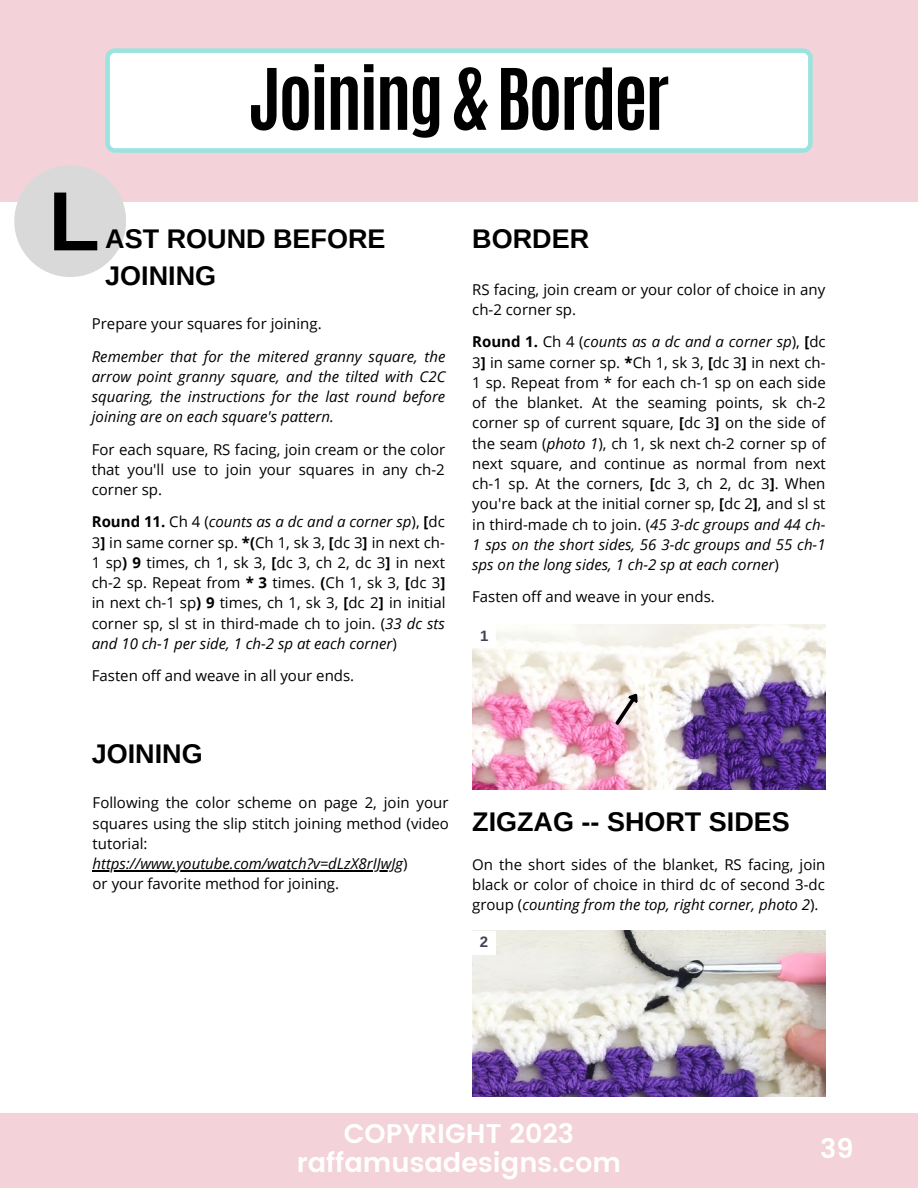
<style>
.page{position:relative;width:918px;height:1188px;background:#fff}
.page>*{position:absolute;margin:0;border:0;box-sizing:border-box;transform-origin:0 0}
.t1{font:700 84px "Arimo";color:#000}
.t2{font:700 72px "Antonio";letter-spacing:-.035em;color:#000}
.t3{font:700 27px "Arimo";color:#000}
.t4{font:600 27px/29.2px "Poppins";color:#fff;text-align:center}
.t5{font:15px/20.2px "Open Sans";color:#000;text-align:justify}
.t6{font:italic 15px/20.2px "Open Sans";color:#000;text-align:justify}
.t7{font:700 15px "Arimo";color:#414253}
.s1{font-weight:700}
.s2{font-style:italic}
.s3{font-style:normal}
</style>
<div class="page">
<div style="left:0;top:1114px;width:918px;height:74px;background:#f3d3d9"></div>
<div style="left:0;top:0;width:918px;height:201px;background:#f3d3d9"></div>
<svg style="left:105px;top:48px;width:708px;height:105px;background:#f5fbfb"></svg>
<div style="left:14px;top:165px;width:112px;height:112px;background:#d9d9d9;border-radius:50%"></div>
<hr style="left:93px;top:870px;width:310px;height:1px;background:#000">
<img style="left:472px;top:625px;width:354px;height:165px">
<div style="left:472px;top:625px;width:24px;height:23px;background:#fff"></div>
<img style="left:472px;top:931px;width:353px;height:165px">
<div style="left:472px;top:931px;width:24px;height:23px;background:#fff"></div>
<svg style="left:615px;top:694px;width:23px;height:31px"></svg>
<p class="t2" style="left:249px;top:48px;width:422px">Joining&amp;Border</p>
<p class="t1" style="left:49px;top:174px;width:53px">L</p>
<p class="t3" style="left:105px;top:224px;width:282px">AST ROUND BEFORE</p>
<p class="t3" style="left:105px;top:261px;width:112px">JOINING</p>
<p class="t5" style="left:92px;top:313px;width:231px">Prepare your squares for joining.</p>
<p class="t6" style="left:92px;top:346px;width:355px">Remember that for the mitered granny square, the arrow point granny square, and the tilted with C2C squaring, the instructions for the last round before joining are on each square's pattern.</p>
<p class="t5" style="left:92px;top:439px;width:355px">For each square, RS facing, join cream or the color that you'll use to join your squares in any ch-2 corner sp.</p>
<p class="t5" style="left:92px;top:511px;width:355px"><span class="s1">Round 11.</span> Ch 4 (<span class="s2">counts as a dc and a corner sp</span>), <span class="s1">[</span>dc 3<span class="s1">]</span> in same corner sp. <span class="s1">*(</span>Ch 1, sk 3, <span class="s1">[</span>dc 3<span class="s1">]</span> in next ch-1 sp<span class="s1">) 9</span> times, ch 1, sk 3, <span class="s1">[</span>dc 3, ch 2, dc 3<span class="s1">]</span> in next ch-2 sp. Repeat from <span class="s1">* 3</span> times. <span class="s1">(</span>Ch 1, sk 3, <span class="s1">[</span>dc 3<span class="s1">] </span>in next ch-1 sp<span class="s1">) 9</span> times, ch 1, sk 3, <span class="s1">[</span>dc 2<span class="s1">]</span> in initial corner sp, sl st in third-made ch to join. (<span class="s2">33 dc sts and 10 ch-1 per side, 1 ch-2 sp at each corner</span>)</p>
<p class="t5" style="left:92px;top:665px;width:264px">Fasten off and weave in all your ends.</p>
<p class="t3" style="left:92px;top:739px;width:112px">JOINING</p>
<p class="t5" style="left:93px;top:792px;width:358px">Following the color scheme on page 2, join your squares using the slip stitch joining method (video tutorial:</p>
<p class="t6" style="left:93px;top:853px;width:316px">https://www.youtube.com/watch?v=dLzX8rIJwJg<span class="s3">)</span></p>
<p class="t5" style="left:93px;top:873px;width:248px">or your favorite method for joining.</p>
<p class="t3" style="left:472px;top:224px;width:118px">BORDER</p>
<p class="t5" style="left:472px;top:279px;width:355px">RS facing, join cream or your color of choice in any ch-2 corner sp.</p>
<p class="t5" style="left:472px;top:331px;width:355px"><span class="s1">Round 1.</span> Ch 4 (<span class="s2">counts as a dc and a corner sp</span>), <span class="s1">[</span>dc 3<span class="s1">]</span> in same corner sp. <span class="s1">*</span>Ch 1, sk 3, <span class="s1">[</span>dc 3<span class="s1">]</span> in next ch-1 sp. Repeat from * for each ch-1 sp on each side of the blanket. At the seaming points, sk ch-2 corner sp of current square, <span class="s1">[</span>dc 3<span class="s1">]</span> on the side of the seam (<span class="s2">photo 1</span>), ch 1, sk next ch-2 corner sp of next square, and continue as normal from next ch-1 sp. At the corners, <span class="s1">[</span>dc 3, ch 2, dc 3<span class="s1">]</span>. When you're back at the initial corner sp, <span class="s1">[</span>dc 2<span class="s1">]</span>, and sl st in third-made ch to join. (<span class="s2">45 3-dc groups and 44 ch-1 sps on the short sides, 56 3-dc groups and 55 ch-1 sps on the long sides, 1 ch-2 sp at each corner</span>)</p>
<p class="t5" style="left:472px;top:586px;width:244px">Fasten off and weave in your ends.</p>
<p class="t7" style="left:480px;top:627px;width:10px">1</p>
<p class="t3" style="left:472px;top:807px;width:319px">ZIGZAG -- SHORT SIDES</p>
<p class="t5" style="left:472px;top:854px;width:355px">On the short sides of the blanket, RS facing, join black or color of choice in third dc of second 3-dc group (<span class="s2">counting from the top, right corner, photo 2</span>).</p>
<p class="t7" style="left:480px;top:933px;width:10px">2</p>
<p class="t4" style="left:297px;top:1119px;width:326px">COPYRIGHT 2023 raffamusadesigns.com</p>
<p class="t4" style="left:820px;top:1134px;width:35px">39</p>
</div>
